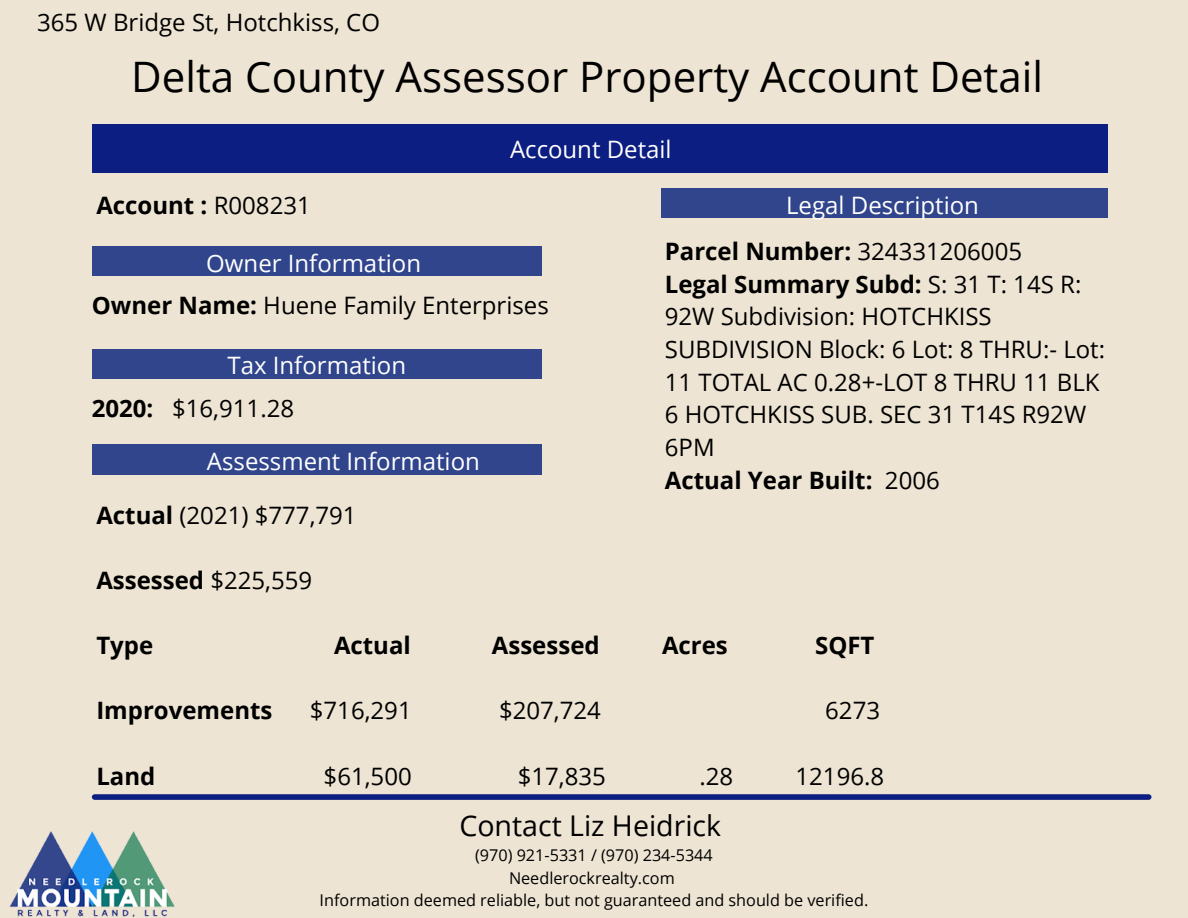
<style>
.page{position:relative;width:1188px;height:918px;background:#ede4d3}
.page>*{position:absolute;margin:0;border:0;box-sizing:border-box;transform-origin:0 0}
.t1{font:42px "Open Sans";color:#000}
.t2{font:28.5px "Open Sans";color:#000}
.t3{font:24px/32.7px "Open Sans";color:#000}
.t4{font:700 24px "Open Sans";color:#000}
.t5{font:24px "Open Sans";color:#fff}
.t6{font:16.2px "Open Sans";color:#000}
.s1{font-weight:400}
.s2{font-weight:700}
</style>
<div class="page">
<div style="left:92px;top:124px;width:1016px;height:49px;background:#0c1e81"></div>
<div style="left:92px;top:246px;width:450px;height:30px;background:#31458c"></div>
<div style="left:92px;top:349px;width:450px;height:30px;background:#31458c"></div>
<div style="left:92px;top:444px;width:450px;height:30px;background:#31458c"></div>
<div style="left:661px;top:188px;width:446px;height:30px;background:#31458c"></div>
<img style="left:9px;top:831px;width:166px;height:86px">
<div style="left:95px;top:794px;width:1054px;height:6px;background:#0c1e81"></div>
<p class="t3" style="left:37px;top:6px;width:344px">365 W Bridge St, Hotchkiss, CO</p>
<p class="t1" style="left:131px;top:47px;width:913px">Delta County Assessor Property Account Detail</p>
<p class="t5" style="left:510px;top:132px;width:163px">Account Detail</p>
<p class="t4" style="left:96px;top:188px;width:216px">Account : <span class="s1">R008231</span></p>
<p class="t5" style="left:786px;top:188px;width:194px">Legal Description</p>
<p class="t5" style="left:206px;top:246px;width:216px">Owner Information</p>
<p class="t3" style="left:92px;top:288px;width:459px"><span class="s2">Owner Name:</span> Huene Family Enterprises</p>
<p class="t5" style="left:227px;top:349px;width:180px">Tax Information</p>
<p class="t3" style="left:92px;top:391px;width:204px"><span class="s2">2020:</span> $16,911.28</p>
<p class="t5" style="left:207px;top:444px;width:274px">Assessment Information</p>
<p class="t3" style="left:96px;top:498px;width:262px"><span class="s2">Actual</span> (2021) $777,791</p>
<p class="t4" style="left:96px;top:563px;width:217px">Assessed <span class="s1">$225,559</span></p>
<p class="t4" style="left:665px;top:235px;width:359px">Parcel Number: <span class="s1">324331206005</span></p>
<p class="t3" style="left:665px;top:267px;width:442px"><span class="s2">Legal Summary Subd:</span> S: 31 T: 14S R:<br>92W Subdivision: HOTCHKISS<br>SUBDIVISION Block: 6 Lot: 8 THRU:- Lot:<br>11 TOTAL AC 0.28+-LOT 8 THRU 11 BLK<br>6 HOTCHKISS SUB. SEC 31 T14S R92W<br>6PM</p>
<p class="t4" style="left:665px;top:463px;width:277px">Actual Year Built: <span class="s1">2006</span></p>
<p class="t4" style="left:96px;top:628px;width:58px">Type</p>
<p class="t4" style="left:334px;top:628px;width:78px">Actual</p>
<p class="t4" style="left:492px;top:628px;width:109px">Assessed</p>
<p class="t4" style="left:662px;top:628px;width:67px">Acres</p>
<p class="t4" style="left:815px;top:628px;width:61px">SQFT</p>
<p class="t4" style="left:96px;top:694px;width:178px">Improvements</p>
<p class="t3" style="left:310px;top:694px;width:103px">$716,291</p>
<p class="t3" style="left:499px;top:694px;width:103px">$207,724</p>
<p class="t3" style="left:825px;top:694px;width:56px">6273</p>
<p class="t4" style="left:96px;top:759px;width:60px">Land</p>
<p class="t3" style="left:324px;top:759px;width:90px">$61,500</p>
<p class="t3" style="left:518px;top:759px;width:90px">$17,835</p>
<p class="t3" style="left:699px;top:759px;width:35px">.28</p>
<p class="t3" style="left:796px;top:759px;width:90px">12196.8</p>
<p class="t2" style="left:459px;top:805px;width:263px">Contact Liz Heidrick</p>
<p class="t6" style="left:475px;top:844px;width:239px">(970) 921-5331 / (970) 234-5344</p>
<p class="t6" style="left:509px;top:867px;width:167px">Needlerockrealty.com</p>
<p class="t6" style="left:320px;top:889px;width:550px">Information deemed reliable, but not guaranteed and should be verified.</p>
</div>
